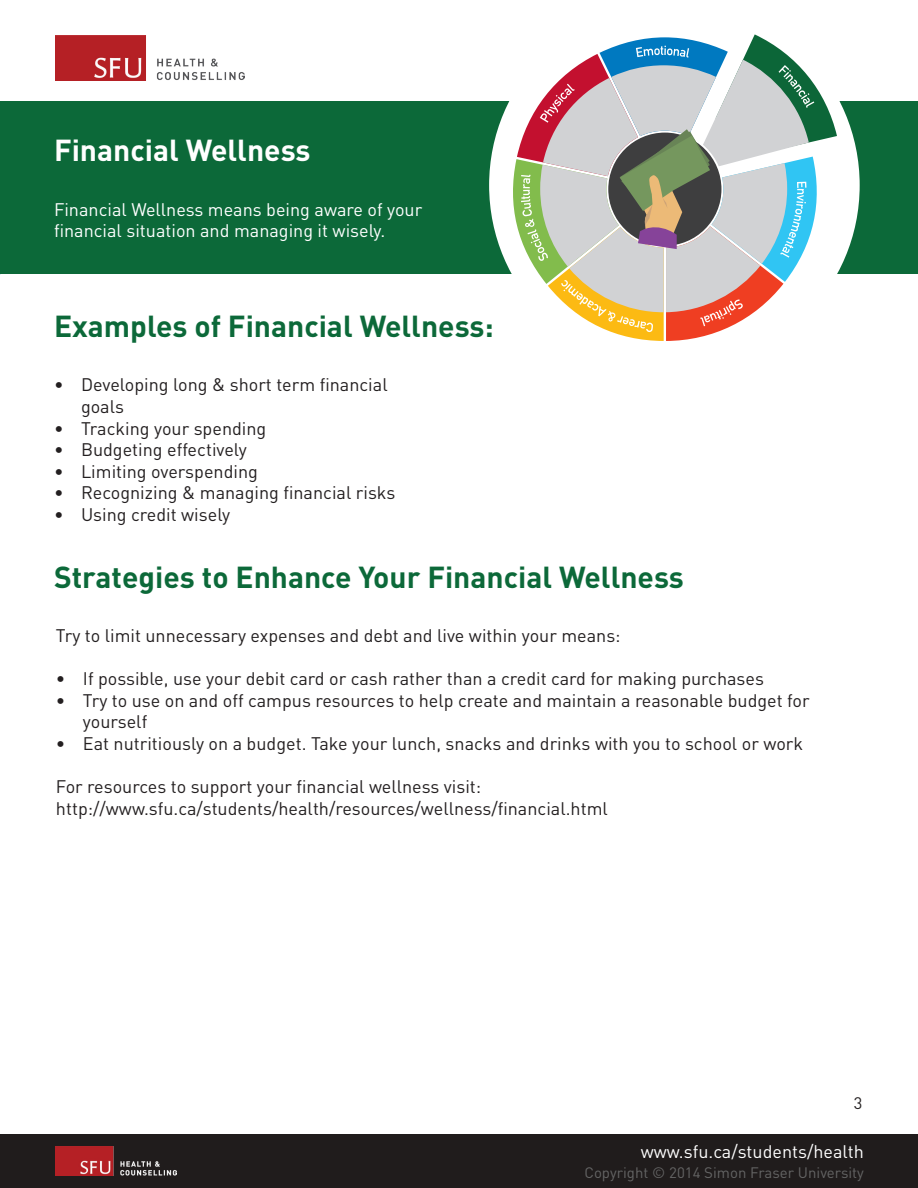
<style>
.page{position:relative;width:918px;height:1188px;background:#fff}
.page>*{position:absolute;margin:0;border:0;box-sizing:border-box;transform-origin:0 0}
.t1{font:700 30px "DIN Pro";color:#0c6939}
.t2{font:700 30px "DIN Pro";color:#fff}
.t3{font:18px/21.6px "DIN Pro";color:#231f20}
.t4{font:18px/21.6px "DIN Pro";color:#fff}
.t5{font:16.5px "DIN Pro";color:#231f20}
.t6{font:15px "DIN Pro";color:#646464}
</style>
<div class="page">
<div style="left:0;top:1134px;width:918px;height:54px;background:#201c1c"></div>
<img style="left:56px;top:36px;width:189px;height:45px">
<img style="left:56px;top:1147px;width:120px;height:28px">
<div style="left:0;top:101px;width:918px;height:173px;background:#0c6939"></div>
<div style="left:489px;top:0;width:371px;height:371px;background:#fff;border-radius:50%"></div>
<svg style="left:507px;top:34px;width:330px;height:307px"></svg>
<h1 class="t2" style="left:54px;top:130px;width:258px">Financial Wellness</h1>
<p class="t4" style="left:54px;top:197px;width:370px">Financial Wellness means being aware of your financial situation and managing it wisely.</p>
<h1 class="t1" style="left:54px;top:306px;width:441px">Examples of Financial Wellness:</h1>
<p class="t3" style="left:81px;top:373px;width:308px;text-indent:-27px">• Developing long &amp; short term financial goals</p>
<p class="t3" style="left:54px;top:417px;width:214px">• Tracking your spending</p>
<p class="t3" style="left:54px;top:438px;width:194px">• Budgeting effectively</p>
<p class="t3" style="left:54px;top:460px;width:205px">• Limiting overspending</p>
<p class="t3" style="left:54px;top:481px;width:343px">• Recognizing &amp; managing financial risks</p>
<p class="t3" style="left:54px;top:503px;width:178px">• Using credit wisely</p>
<h1 class="t1" style="left:54px;top:556px;width:631px">Strategies to Enhance Your Financial Wellness</h1>
<p class="t3" style="left:56px;top:624px;width:566px">Try to limit unnecessary expenses and debt and live within your means:</p>
<p class="t3" style="left:56px;top:667px;width:710px">• If possible, use your debit card or cash rather than a credit card for making purchases</p>
<p class="t3" style="left:83px;top:689px;width:728px;text-indent:-27px">• Try to use on and off campus resources to help create and maintain a reasonable budget for yourself</p>
<p class="t3" style="left:56px;top:732px;width:749px">• Eat nutritiously on a budget. Take your lunch, snacks and drinks with you to school or work</p>
<p class="t3" style="left:56px;top:775px;width:553px">For resources to support your financial wellness visit: http://www.sfu.ca/students/health/resources/wellness/financial.html</p>
<p class="t5" style="left:854px;top:1092px;width:10px">3</p>
<p class="t4" style="left:641px;top:1140px;width:225px">www.sfu.ca/students/health</p>
<p class="t6" style="left:584px;top:1162px;width:281px">Copyright © 2014 Simon Fraser University</p>
</div>
